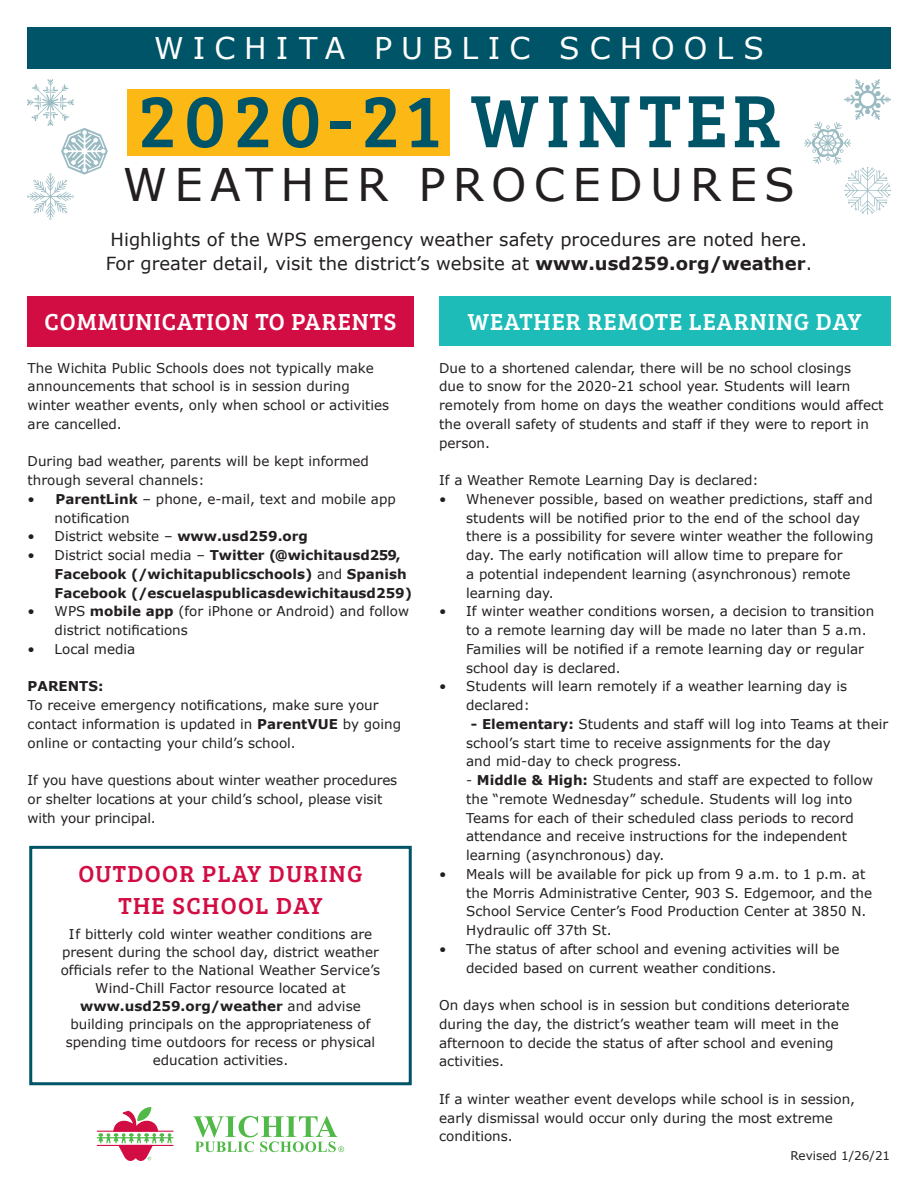
<style>
.page{position:relative;width:918px;height:1188px;background:#fff}
.page>*{position:absolute;margin:0;border:0;box-sizing:border-box;transform-origin:0 0}
.t1{font:76.5px "Bree Serif";letter-spacing:.1em;color:#005467}
.t2{font:45px "Verdana";letter-spacing:.16em;color:#231f20}
.t3{font:30px "Verdana";letter-spacing:.3em;color:#fff}
.t4{font:24px "Bree Serif";letter-spacing:.04em;color:#fff}
.t5{font:24px "Bree Serif";letter-spacing:.06em;color:#d20d44}
.t6{font:18px "Verdana";color:#231f20}
.t7{font:13.5px/18.8px "Verdana";color:#231f20}
.t8{font:700 13.5px/18.8px "Verdana";color:#231f20}
.t9{font:12px "Verdana";color:#231f20}
.s1{font-weight:700}
.s2{font-weight:400}
</style>
<div class="page">
<div style="left:128px;top:89px;width:322px;height:67px;background:#fcb814"></div>
<div style="left:27px;top:27px;width:864px;height:41px;background:#005467"></div>
<div style="left:29px;top:846px;width:383px;height:239px;border:3px solid #005467"></div>
<div style="left:27px;top:296px;width:387px;height:50px;background:#d20d44"></div>
<svg style="left:27px;top:79px;width:81px;height:141px"></svg>
<svg style="left:804px;top:79px;width:87px;height:135px"></svg>
<svg style="left:137px;top:1107px;width:14px;height:14px"></svg>
<svg style="left:97px;top:1111px;width:76px;height:50px"></svg>
<svg style="left:193px;top:1116px;width:151px;height:36px"></svg>
<div style="left:439px;top:296px;width:451px;height:50px;background:#1dbcb8"></div>
<p class="t3" style="left:154px;top:29px;width:611px">WICHITA PUBLIC SCHOOLS</p>
<p class="t1" style="left:138px;top:65px;width:644px">2020-21 WINTER</p>
<p class="t2" style="left:123px;top:156px;width:674px">WEATHER PROCEDURES</p>
<p class="t6" style="left:111px;top:228px;width:698px">Highlights of the WPS emergency weather safety procedures are noted here.</p>
<p class="t6" style="left:106px;top:252px;width:708px">For greater detail, visit the district’s website at <span class="s1">www.usd259.org/weather</span>.</p>
<p class="t4" style="left:45px;top:304px;width:353px">COMMUNICATION TO PARENTS</p>
<p class="t7" style="left:28px;top:359px;width:348px">The Wichita Public Schools does not typically make</p>
<p class="t7" style="left:28px;top:377px;width:324px">announcements that school is in session during</p>
<p class="t7" style="left:28px;top:396px;width:363px">winter weather events, only when school or activities are cancelled.</p>
<p class="t7" style="left:28px;top:452px;width:343px">During bad weather, parents will be kept informed through several channels:</p>
<p class="t7" style="left:55px;top:490px;width:343px;text-indent:-27px">• <span class="s1">ParentLink</span> – phone, e-mail, text and mobile app notification</p>
<p class="t7" style="left:28px;top:527px;width:282px">• District website – <span class="s1">www.usd259.org</span></p>
<p class="t8" style="left:55px;top:546px;width:359px;text-indent:-27px"><span class="s2">• District social media –</span> Twitter (@wichitausd259,<br>Facebook (/wichitapublicschools) <span class="s2">and</span> Spanish<br>Facebook (/escuelaspublicasdewichitausd259)</p>
<p class="t7" style="left:55px;top:602px;width:356px;text-indent:-27px">• WPS <span class="s1">mobile app</span> (for iPhone or Android) and follow district notifications</p>
<p class="t7" style="left:28px;top:640px;width:109px">• Local media</p>
<p class="t8" style="left:28px;top:677px;width:77px">PARENTS:</p>
<p class="t7" style="left:28px;top:696px;width:352px">To receive emergency notifications, make sure your</p>
<p class="t7" style="left:28px;top:715px;width:375px">contact information is updated in <span class="s1">ParentVUE</span> by going online or contacting your child’s school.</p>
<p class="t7" style="left:28px;top:771px;width:371px">If you have questions about winter weather procedures or shelter locations at your child’s school, please visit with your principal.</p>
<p class="t5" style="left:78px;top:856px;width:286px">OUTDOOR PLAY DURING</p>
<p class="t5" style="left:118px;top:889px;width:206px">THE SCHOOL DAY</p>
<p class="t7" style="left:61px;top:925px;width:321px;line-height:18px;text-align:center">If bitterly cold winter weather conditions are present during the school day, district weather officials refer to the National Weather Service’s Wind-Chill Factor resource located at</p>
<p class="t7" style="left:66px;top:997px;width:311px;line-height:18px;text-align:center"><span class="s1">www.usd259.org/weather</span> and advise building principals on the appropriateness of spending time outdoors for recess or physical education activities.</p>
<p class="t4" style="left:468px;top:304px;width:395px">WEATHER REMOTE LEARNING DAY</p>
<p class="t7" style="left:439px;top:359px;width:446px">Due to a shortened calendar, there will be no school closings<br>due to snow for the 2020-21 school year. Students will learn remotely from home on days the weather conditions would affect the overall safety of students and staff if they were to report in person.</p>
<p class="t7" style="left:439px;top:471px;width:321px">If a Weather Remote Learning Day is declared:</p>
<p class="t7" style="left:466px;top:490px;width:409px;text-indent:-27px">• Whenever possible, based on weather predictions, staff and students will be notified prior to the end of the school day there is a possibility for severe winter weather the following day. The early notification will allow time to prepare for<br>a potential independent learning (asynchronous) remote learning day.</p>
<p class="t7" style="left:466px;top:602px;width:410px;text-indent:-27px">• If winter weather conditions worsen, a decision to transition to a remote learning day will be made no later than 5 a.m.<br>Families will be notified if a remote learning day or regular school day is declared.</p>
<p class="t7" style="left:466px;top:677px;width:383px;text-indent:-27px">• Students will learn remotely if a weather learning day is declared:</p>
<p class="t7" style="left:466px;top:715px;width:424px;text-indent:5px"><span class="s1">- Elementary:</span> Students and staff will log into Teams at their school’s start time to receive assignments for the day<br>and mid-day to check progress.</p>
<p class="t7" style="left:466px;top:771px;width:408px">- <span class="s1">Middle &amp; High:</span> Students and staff are expected to follow the “remote Wednesday” schedule. Students will log into Teams for each of their scheduled class periods to record attendance and receive instructions for the independent learning (asynchronous) day.</p>
<p class="t7" style="left:466px;top:865px;width:407px;text-indent:-27px">• Meals will be available for pick up from 9 a.m. to 1 p.m. at the Morris Administrative Center, 903 S. Edgemoor, and the School Service Center’s Food Production Center at 3850 N.<br>Hydraulic off 37th St.</p>
<p class="t7" style="left:466px;top:940px;width:375px;text-indent:-27px">• The status of after school and evening activities will be decided based on current weather conditions.</p>
<p class="t7" style="left:439px;top:996px;width:412px">On days when school is in session but conditions deteriorate</p>
<p class="t7" style="left:439px;top:1015px;width:401px">during the day, the district’s weather team will meet in the</p>
<p class="t7" style="left:439px;top:1034px;width:396px">afternoon to decide the status of after school and evening</p>
<p class="t7" style="left:439px;top:1052px;width:66px">activities.</p>
<p class="t7" style="left:439px;top:1090px;width:418px">If a winter weather event develops while school is in session, early dismissal would occur only during the most extreme conditions.</p>
<p class="t9" style="left:791px;top:1148px;width:101px">Revised 1/26/21</p>
</div>
